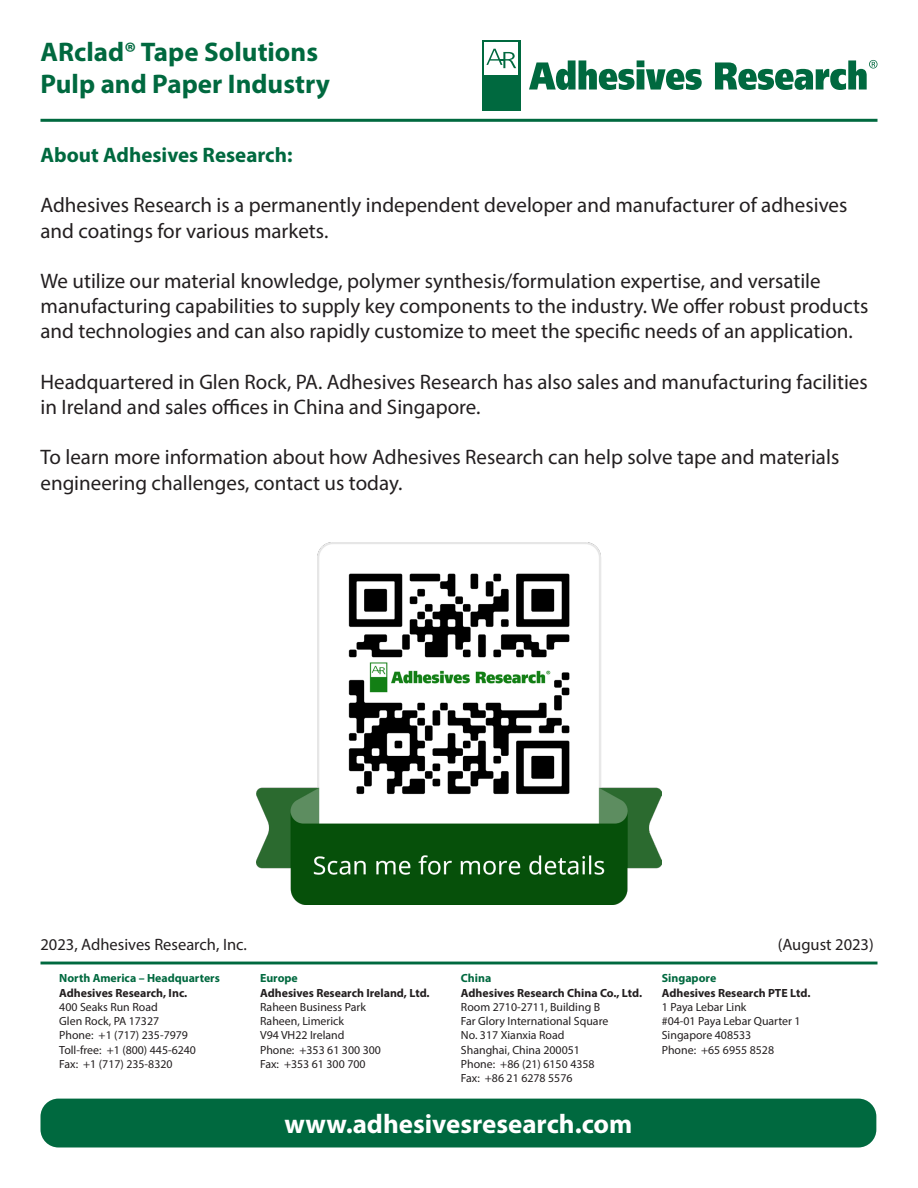
<style>
.page{position:relative;width:918px;height:1188px;background:#fff}
.page>*{position:absolute;margin:0;border:0;box-sizing:border-box;transform-origin:0 0}
.t1{font:700 27px "Myriad Pro";color:#00693f}
.t2{font:700 27px "Myriad Pro";color:#fff}
.t3{font:21px/25.2px "Myriad Pro";color:#231f20}
.t4{font:700 21px "Myriad Pro";color:#00693f}
.t5{font:16.5px "Myriad Pro";color:#231f20}
.t6{font:11.85px "Myriad Pro";color:#231f20}
.t7{font:700 11.85px "Myriad Pro";color:#231f20}
.t8{font:700 11.85px "Myriad Pro";color:#00693f}
</style>
<div class="page">
<div style="left:482px;top:40px;width:38px;height:71px;background:#00693f"></div>
<div style="left:485px;top:43px;width:33px;height:32px;background:#fff"></div>
<svg style="left:486px;top:49px;width:30px;height:19px"></svg>
<svg style="left:529px;top:60px;width:173px;height:30px"></svg>
<svg style="left:715px;top:60px;width:162px;height:30px"></svg>
<hr style="left:40px;top:119px;width:838px;height:3px;background:#00693f">
<div style="left:40px;top:1099px;width:836px;height:48px;background:#00693f;border-radius:18px"></div>
<hr style="left:40px;top:962px;width:838px;height:2px;background:#00693f">
<img style="left:257px;top:542px;width:404px;height:363px">
<p class="t1" style="left:40px;top:34px;width:279px">ARclad® Tape Solutions</p>
<p class="t1" style="left:40px;top:66px;width:291px">Pulp and Paper Industry</p>
<p class="t4" style="left:40px;top:141px;width:253px">About Adhesives Research:</p>
<p class="t3" style="left:40px;top:192px;width:808px">Adhesives Research is a permanently independent developer and manufacturer of adhesives and coatings for various markets.</p>
<p class="t3" style="left:40px;top:268px;width:829px">We utilize our material knowledge, polymer synthesis/formulation expertise, and versatile manufacturing capabilities to supply key components to the industry. We offer robust products and technologies and can also rapidly customize to meet the specific needs of an application.</p>
<p class="t3" style="left:40px;top:369px;width:829px">Headquartered in Glen Rock, PA. Adhesives Research has also sales and manufacturing facilities in Ireland and sales offices in China and Singapore.</p>
<p class="t3" style="left:40px;top:444px;width:800px">To learn more information about how Adhesives Research can help solve tape and materials engineering challenges, contact us today.</p>
<p class="t5" style="left:40px;top:935px;width:208px">2023, Adhesives Research, Inc.</p>
<p class="t5" style="left:778px;top:935px;width:97px">(August 2023)</p>
<p class="t8" style="left:59px;top:971px;width:162px">North America – Headquarters</p>
<p class="t7" style="left:59px;top:985px;width:130px">Adhesives Research, Inc.</p>
<p class="t6" style="left:59px;top:1000px;width:100px">400 Seaks Run Road</p>
<p class="t6" style="left:59px;top:1014px;width:101px">Glen Rock, PA 17327</p>
<p class="t6" style="left:59px;top:1028px;width:130px">Phone: +1 (717) 235-7979</p>
<p class="t6" style="left:59px;top:1042px;width:138px">Toll-free: +1 (800) 445-6240</p>
<p class="t6" style="left:59px;top:1056px;width:115px">Fax: +1 (717) 235-8320</p>
<p class="t8" style="left:260px;top:971px;width:39px">Europe</p>
<p class="t7" style="left:260px;top:985px;width:171px">Adhesives Research Ireland, Ltd.</p>
<p class="t6" style="left:260px;top:1000px;width:107px">Raheen Business Park</p>
<p class="t6" style="left:260px;top:1014px;width:86px">Raheen, Limerick</p>
<p class="t6" style="left:260px;top:1028px;width:86px">V94 VH22 Ireland</p>
<p class="t6" style="left:260px;top:1042px;width:122px">Phone: +353 61 300 300</p>
<p class="t6" style="left:260px;top:1056px;width:107px">Fax: +353 61 300 700</p>
<p class="t8" style="left:461px;top:971px;width:32px">China</p>
<p class="t7" style="left:461px;top:985px;width:183px">Adhesives Research China Co., Ltd.</p>
<p class="t6" style="left:461px;top:1000px;width:141px">Room 2710-2711, Building B</p>
<p class="t6" style="left:461px;top:1014px;width:149px">Far Glory International Square</p>
<p class="t6" style="left:461px;top:1028px;width:105px">No. 317 Xianxia Road</p>
<p class="t6" style="left:461px;top:1042px;width:120px">Shanghai, China 200051</p>
<p class="t6" style="left:461px;top:1056px;width:135px">Phone: +86 (21) 6150 4358</p>
<p class="t6" style="left:461px;top:1071px;width:113px">Fax: +86 21 6278 5576</p>
<p class="t2" style="left:284px;top:1106px;width:349px">www.adhesivesresearch.com</p>
<p class="t8" style="left:662px;top:971px;width:56px">Singapore</p>
<p class="t7" style="left:662px;top:985px;width:150px">Adhesives Research PTE Ltd.</p>
<p class="t6" style="left:662px;top:1000px;width:86px">1 Paya Lebar Link</p>
<p class="t6" style="left:662px;top:1014px;width:140px">#04-01 Paya Lebar Quarter 1</p>
<p class="t6" style="left:662px;top:1028px;width:91px">Singapore 408533</p>
<p class="t6" style="left:662px;top:1042px;width:114px">Phone: +65 6955 8528</p>
</div>
